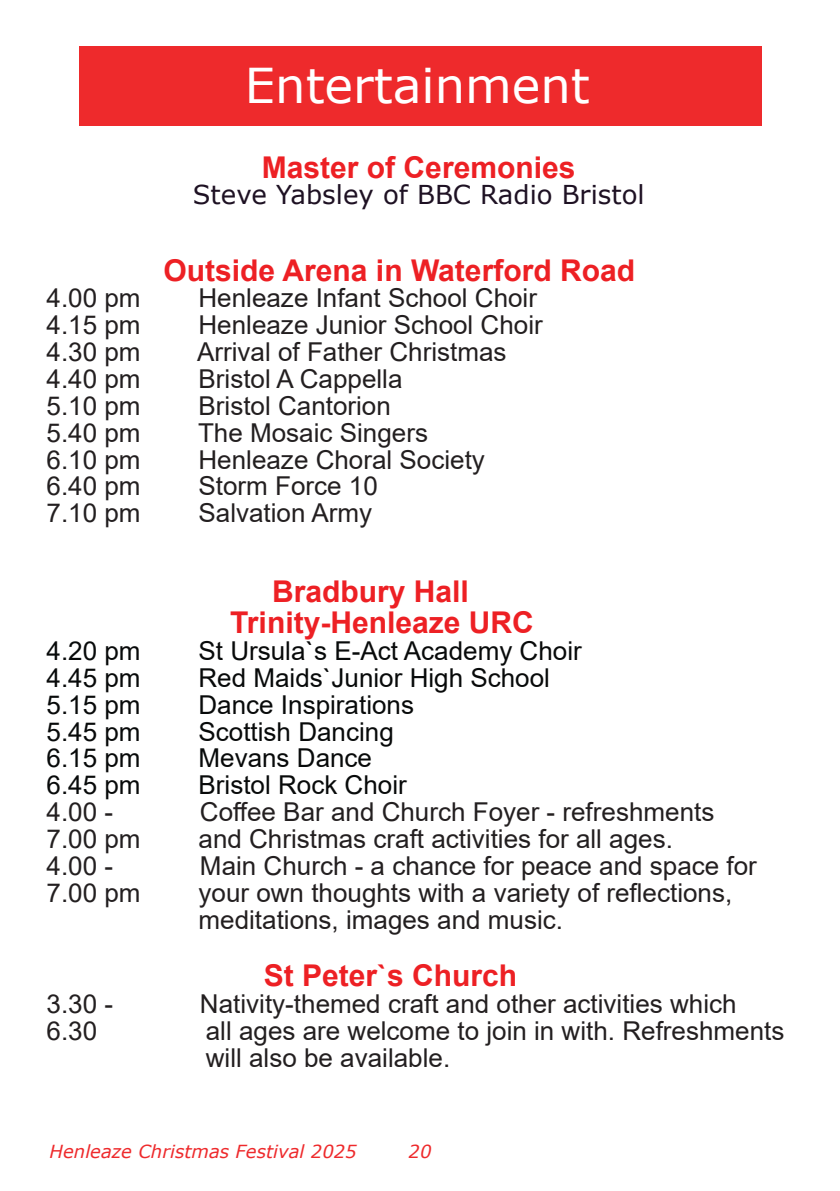
<style>
.page{position:relative;width:840px;height:1191px;background:#fff}
.page>*{position:absolute;margin:0;border:0;box-sizing:border-box;transform-origin:0 0}
.t1{font:48px "Verdana";color:#fff}
.t2{font:700 30px/31px "Arial";color:#ed2024}
.t3{font:26px/26.8px "Arial";color:#231f20}
.t4{font:26px "Arial";color:#080a0a}
.t5{font:26px "Verdana";color:#1e1123}
.t6{font:italic 18px "Verdana";color:#ee2a2c}
</style>
<div class="page">
<div style="left:79px;top:46px;width:681px;height:79px;background:#ee2a2c"></div>
<h1 class="t1" style="left:245px;top:66px;width:346px">Entertainment</h1>
<p class="t2" style="left:261px;top:155px;width:315px">Master of Ceremonies</p>
<p class="t5" style="left:193px;top:184px;width:453px">Steve Yabsley of BBC Radio Bristol</p>
<p class="t2" style="left:163px;top:257px;width:473px">Outside Arena in Waterford Road</p>
<p class="t3" style="left:47px;top:287px;width:95px">4.00 pm</p>
<p class="t3" style="left:198px;top:287px;width:340px">Henleaze Infant School Choir</p>
<p class="t3" style="left:47px;top:314px;width:95px">4.15 pm</p>
<p class="t3" style="left:198px;top:314px;width:345px">Henleaze Junior School Choir</p>
<p class="t3" style="left:47px;top:341px;width:95px">4.30 pm</p>
<p class="t3" style="left:197px;top:341px;width:311px">Arrival of Father Christmas</p>
<p class="t3" style="left:47px;top:368px;width:95px">4.40 pm</p>
<p class="t3" style="left:198px;top:368px;width:205px">Bristol A Cappella</p>
<p class="t3" style="left:47px;top:395px;width:95px">5.10 pm</p>
<p class="t3" style="left:198px;top:395px;width:194px">Bristol Cantorion</p>
<p class="t3" style="left:47px;top:421px;width:95px">5.40 pm</p>
<p class="t3" style="left:198px;top:421px;width:231px">The Mosaic Singers</p>
<p class="t3" style="left:47px;top:448px;width:95px">6.10 pm</p>
<p class="t3" style="left:198px;top:448px;width:288px">Henleaze Choral Society</p>
<p class="t3" style="left:47px;top:475px;width:95px">6.40 pm</p>
<p class="t3" style="left:198px;top:475px;width:181px">Storm Force 10</p>
<p class="t3" style="left:47px;top:502px;width:95px">7.10 pm</p>
<p class="t3" style="left:198px;top:502px;width:175px">Salvation Army</p>
<p class="t2" style="left:230px;top:579px;width:305px;text-indent:42px">Bradbury Hall<br>Trinity-Henleaze URC</p>
<p class="t4" style="left:47px;top:641px;width:95px">4.20 pm</p>
<p class="t4" style="left:198px;top:641px;width:384px">St Ursula`s E-Act Academy Choir</p>
<p class="t4" style="left:47px;top:668px;width:95px">4.45 pm</p>
<p class="t4" style="left:198px;top:668px;width:353px">Red Maids`Junior High School</p>
<p class="t4" style="left:47px;top:694px;width:95px">5.15 pm</p>
<p class="t4" style="left:198px;top:694px;width:217px">Dance Inspirations</p>
<p class="t4" style="left:47px;top:721px;width:95px">5.45 pm</p>
<p class="t4" style="left:198px;top:721px;width:197px">Scottish Dancing</p>
<p class="t4" style="left:47px;top:748px;width:95px">6.15 pm</p>
<p class="t4" style="left:198px;top:748px;width:175px">Mevans Dance</p>
<p class="t4" style="left:47px;top:775px;width:95px">6.45 pm</p>
<p class="t4" style="left:198px;top:775px;width:210px">Bristol Rock Choir</p>
<p class="t3" style="left:47px;top:801px;width:68px">4.00 -</p>
<p class="t3" style="left:200px;top:801px;width:515px">Coffee Bar and Church Foyer - refreshments</p>
<p class="t3" style="left:47px;top:828px;width:95px">7.00 pm</p>
<p class="t3" style="left:198px;top:828px;width:475px">and Christmas craft activities for all ages.</p>
<p class="t3" style="left:47px;top:854px;width:68px">4.00 -</p>
<p class="t3" style="left:200px;top:854px;width:558px">Main Church - a chance for peace and space for</p>
<p class="t3" style="left:47px;top:881px;width:95px">7.00 pm</p>
<p class="t3" style="left:198px;top:881px;width:535px">your own thoughts with a variety of reflections, meditations, images and music.</p>
<p class="t2" style="left:263px;top:963px;width:255px">St Peter`s Church</p>
<p class="t3" style="left:47px;top:993px;width:68px">3.30 -</p>
<p class="t3" style="left:200px;top:993px;width:538px">Nativity-themed craft and other activities which</p>
<p class="t3" style="left:47px;top:1020px;width:52px">6.30</p>
<p class="t3" style="left:206px;top:1020px;width:579px">all ages are welcome to join in with. Refreshments will also be available.</p>
<p class="t6" style="left:50px;top:1144px;width:308px">Henleaze Christmas Festival 2025</p>
<p class="t6" style="left:408px;top:1143px;width:24px">20</p>
</div>
